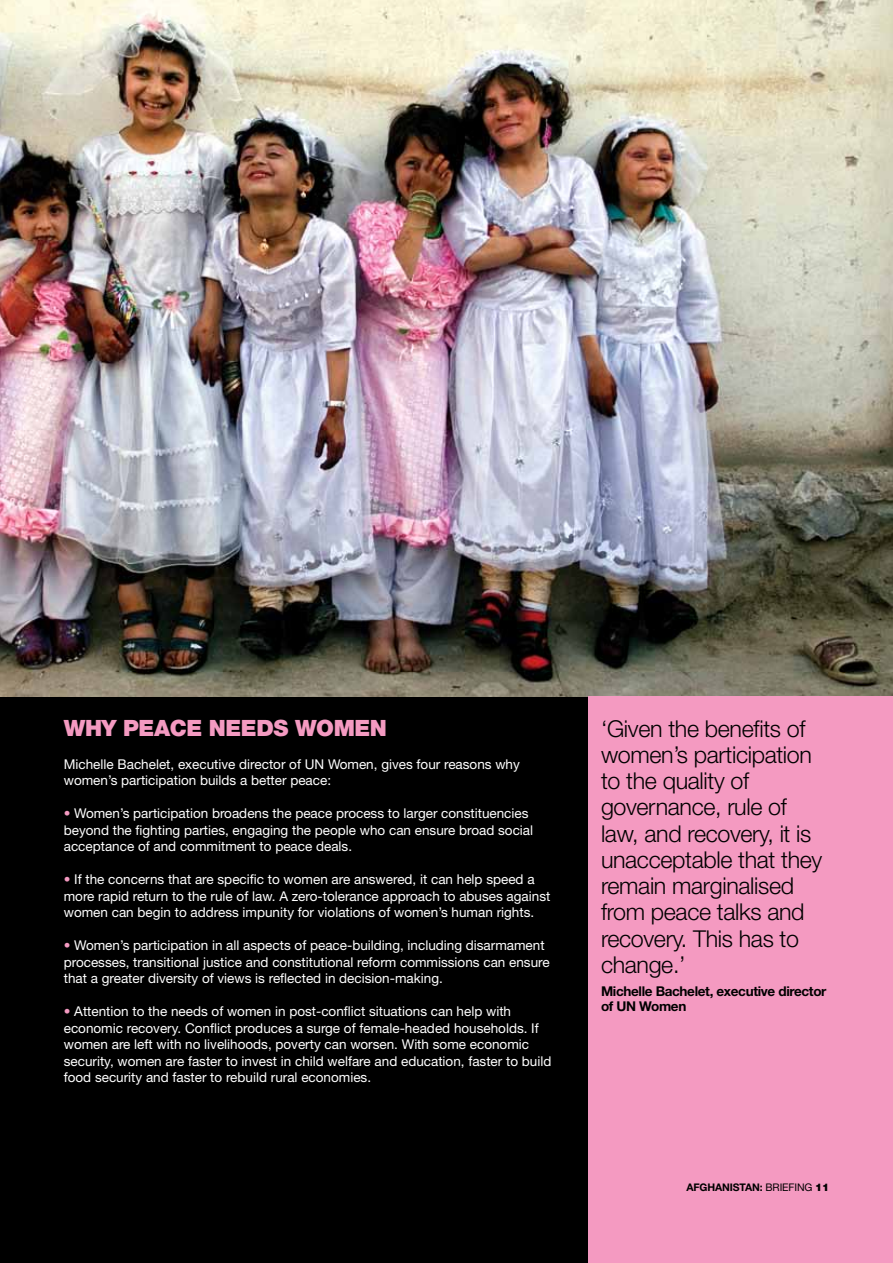
<style>
.page{position:relative;width:893px;height:1263px;background:#fff}
.page>*{position:absolute;margin:0;border:0;box-sizing:border-box;transform-origin:0 0}
.t1{font:300 23.25px/26.2px "Helvetica Neue";letter-spacing:-.015em;color:#000}
.t2{font:900 22.5px "Helvetica Neue";letter-spacing:-.02em;color:#f49ac1}
.t3{font:13.5px/16.5px "Helvetica Neue";color:#fff}
.t4{font:700 13.5px/15px "Helvetica Neue";letter-spacing:-.025em;color:#000}
.t5{font:700 10.5px "Helvetica Neue";letter-spacing:-.01em;color:#000}
.s1{color:#f49ac1}
.s2{font-weight:400}
.s3{font-weight:900}
</style>
<div class="page">
<div style="left:0;top:697px;width:588px;height:566px;background:#000"></div>
<img style="left:0;top:0;width:893px;height:697px">
<div style="left:588px;top:697px;width:305px;height:566px;background:#f49ac1"></div>
<h2 class="t2" style="left:64px;top:714px;width:325px">WHY PEACE NEEDS WOMEN</h2>
<p class="t3" style="left:64px;top:756px;width:458px">Michelle Bachelet, executive director of UN Women, gives four reasons why women’s participation builds a better peace:</p>
<p class="t3" style="left:64px;top:805px;width:471px"><span class="s1">•</span> Women’s participation broadens the peace process to larger constituencies beyond the fighting parties, engaging the people who can ensure broad social acceptance of and commitment to peace deals.</p>
<p class="t3" style="left:64px;top:871px;width:488px"><span class="s1">•</span> If the concerns that are specific to women are answered, it can help speed a more rapid return to the rule of law. A zero-tolerance approach to abuses against women can begin to address impunity for violations of women’s human rights.</p>
<p class="t3" style="left:64px;top:937px;width:487px"><span class="s1">•</span> Women’s participation in all aspects of peace-building, including disarmament processes, transitional justice and constitutional reform commissions can ensure that a greater diversity of views is reflected in decision-making.</p>
<p class="t3" style="left:64px;top:1003px;width:489px"><span class="s1">•</span> Attention to the needs of women in post-conflict situations can help with economic recovery. Conflict produces a surge of female-headed households. If women are left with no livelihoods, poverty can worsen. With some economic security, women are faster to invest in child welfare and education, faster to build food security and faster to rebuild rural economies.</p>
<h1 class="t1" style="left:601px;top:715px;width:223px">‘Given the benefits of women’s participation to the quality of governance, rule of law, and recovery, it is unacceptable that they remain marginalised from peace talks and recovery. This has to change.’</h1>
<p class="t4" style="left:601px;top:984px;width:227px">Michelle Bachelet, executive director of UN Women</p>
<p class="t5" style="left:686px;top:1181px;width:144px">afgHanistan: <span class="s2">BRIEFING</span> <span class="s3">11</span></p>
</div>
